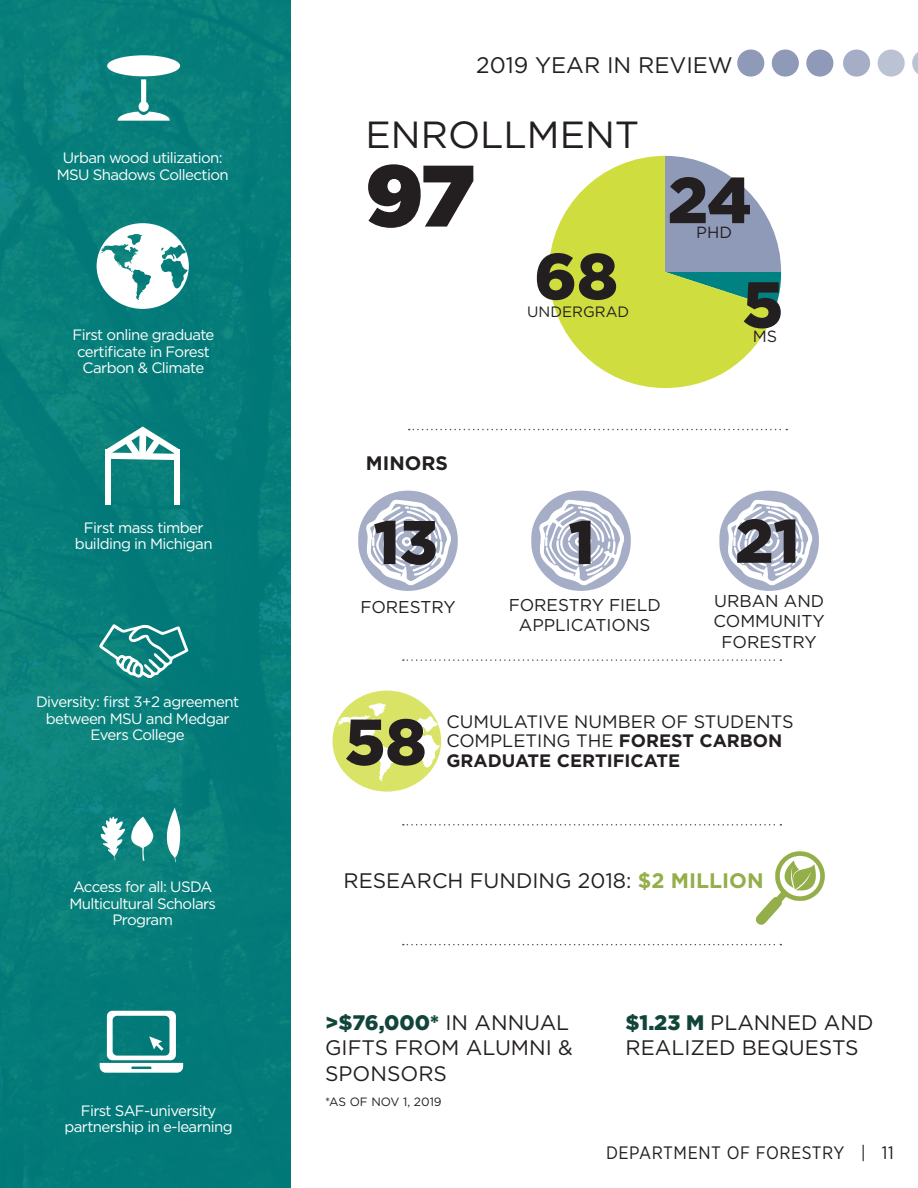
<style>
.page{position:relative;width:918px;height:1188px;background:#fff}
.page>*{position:absolute;margin:0;border:0;box-sizing:border-box;transform-origin:0 0}
.t1{font:900 87px "Gotham";color:#231f20}
.t2{font:900 64.8px "Gotham";color:#231f20}
.t3{font:900 61.5px "Gotham";color:#231f20}
.t4{font:37.8px "Gotham";color:#231f20}
.t5{font:22.5px "Gotham";color:#231f20}
.t6{font:21px/25.2px "Gotham";color:#231f20}
.t7{font:700 19.5px "Gotham";color:#231f20}
.t8{font:18px/19.5px "Gotham";color:#231f20}
.t9{font:18px "Gotham Narrow";letter-spacing:.03em;color:#231f20}
.t10{font:17.1px/20.5px "Gotham";color:#231f20;text-align:center}
.t11{font:16.2px "Gotham";color:#231f20}
.t12{font:15px/16.5px "Gotham";letter-spacing:-.04em;color:#fff;text-align:center}
.t13{font:15px "Gotham";color:#231f20}
.t14{font:12px "Gotham";color:#231f20}
.s1{font-weight:700}
.s2{font-weight:700;color:#94ae4a}
.s3{font-weight:900;color:#12453a}
</style>
<div class="page">
<img style="left:0;top:0;width:291px;height:1188px">
<svg style="left:358px;top:491px;width:100px;height:100px"></svg>
<svg style="left:531px;top:491px;width:100px;height:100px"></svg>
<svg style="left:719px;top:491px;width:100px;height:100px"></svg>
<svg style="left:332px;top:691px;width:109px;height:101px"></svg>
<div style="left:737px;top:50px;width:27px;height:27px;background:#8f9ab8;border-radius:50%"></div>
<div style="left:843px;top:50px;width:27px;height:27px;background:#a5aec6;border-radius:50%"></div>
<div style="left:772px;top:50px;width:27px;height:27px;background:#8f9ab8;border-radius:50%"></div>
<div style="left:878px;top:50px;width:27px;height:27px;background:#bbc2d4;border-radius:50%"></div>
<div style="left:806px;top:50px;width:27px;height:27px;background:#8f9ab8;border-radius:50%"></div>
<svg style="left:912px;top:52px;width:6px;height:22px"></svg>
<svg style="left:97px;top:223px;width:92px;height:86px"></svg>
<svg style="left:107px;top:55px;width:73px;height:66px"></svg>
<svg style="left:99px;top:624px;width:89px;height:54px"></svg>
<svg style="left:100px;top:1011px;width:83px;height:62px"></svg>
<svg style="left:101px;top:816px;width:24px;height:45px"></svg>
<svg style="left:131px;top:808px;width:50px;height:55px"></svg>
<div style="left:105px;top:450px;width:6px;height:55px;background:#fff"></div>
<div style="left:174px;top:450px;width:6px;height:55px;background:#fff"></div>
<svg style="left:105px;top:427px;width:75px;height:33px"></svg>
<svg style="left:403px;top:824px;width:378px;height:2px"></svg>
<svg style="left:409px;top:429px;width:378px;height:1px"></svg>
<svg style="left:403px;top:944px;width:378px;height:1px"></svg>
<svg style="left:403px;top:659px;width:378px;height:2px"></svg>
<svg style="left:775px;top:236px;width:6px;height:72px"></svg>
<svg style="left:549px;top:156px;width:226px;height:232px;fill:#d0dd3f"></svg>
<svg style="left:756px;top:851px;width:69px;height:74px"></svg>
<p class="t12" style="left:57px;top:150px;width:173px">Urban wood utilization:<br>MSU Shadows Collection</p>
<p class="t12" style="left:72px;top:326px;width:144px">First online graduate certificate in Forest<br>Carbon &amp; Climate</p>
<p class="t12" style="left:75px;top:519px;width:139px">First mass timber building in Michigan</p>
<p class="t12" style="left:36px;top:693px;width:204px">Diversity: first 3+2 agreement between MSU and Medgar<br>Evers College</p>
<p class="t12" style="left:69px;top:878px;width:148px">Access for all: USDA<br>Multicultural Scholars<br>Program</p>
<p class="t12" style="left:64px;top:1102px;width:170px">First SAF-university partnership in e-learning</p>
<h3 class="t5" style="left:476px;top:51px;width:258px">2019 YEAR IN REVIEW</h3>
<h3 class="t4" style="left:365px;top:111px;width:275px">ENROLLMENT</h3>
<h1 class="t1" style="left:365px;top:133px;width:110px">97</h1>
<h2 class="t2" style="left:534px;top:232px;width:85px">68</h2>
<p class="t13" style="left:527px;top:302px;width:104px">UNDERGRAD</p>
<h2 class="t2" style="left:668px;top:156px;width:86px">24</h2>
<p class="t11" style="left:696px;top:222px;width:37px">PHD</p>
<h2 class="t2" style="left:742px;top:260px;width:42px">5</h2>
<p class="t11" style="left:753px;top:326px;width:26px">MS</p>
<h3 class="t7" style="left:366px;top:450px;width:84px">MINORS</h3>
<h3 class="t3" style="left:374px;top:500px;width:66px">13</h3>
<h3 class="t3" style="left:569px;top:500px;width:27px">1</h3>
<h3 class="t3" style="left:735px;top:499px;width:66px">21</h3>
<p class="t10" style="left:509px;top:594px;width:153px">FORESTRY FIELD<br>APPLICATIONS</p>
<p class="t10" style="left:714px;top:590px;width:113px">URBAN AND<br>COMMUNITY<br>FORESTRY</p>
<p class="t10" style="left:360px;top:596px;width:97px">FORESTRY</p>
<h2 class="t2" style="left:345px;top:697px;width:83px">58</h2>
<p class="t8" style="left:446px;top:711px;width:349px">CUMULATIVE NUMBER OF STUDENTS<br>COMPLETING THE <span class="s1">FOREST CARBON<br>GRADUATE CERTIFICATE</span></p>
<h3 class="t6" style="left:344px;top:868px;width:422px">RESEARCH FUNDING 2018: <span class="s2">$2 MILLION</span></h3>
<h3 class="t6" style="left:325px;top:1010px;width:249px"><span class="s3">&gt;$76,000*</span> IN ANNUAL<br>GIFTS FROM ALUMNI &amp;<br>SPONSORS</h3>
<p class="t14" style="left:325px;top:1094px;width:118px">*AS OF NOV 1, 2019</p>
<h3 class="t6" style="left:626px;top:1010px;width:250px"><span class="s3">$1.23 M</span> PLANNED AND<br>REALIZED BEQUESTS</h3>
<p class="t9" style="left:606px;top:1141px;width:289px">DEPARTMENT OF FORESTRY | 11</p>
</div>
